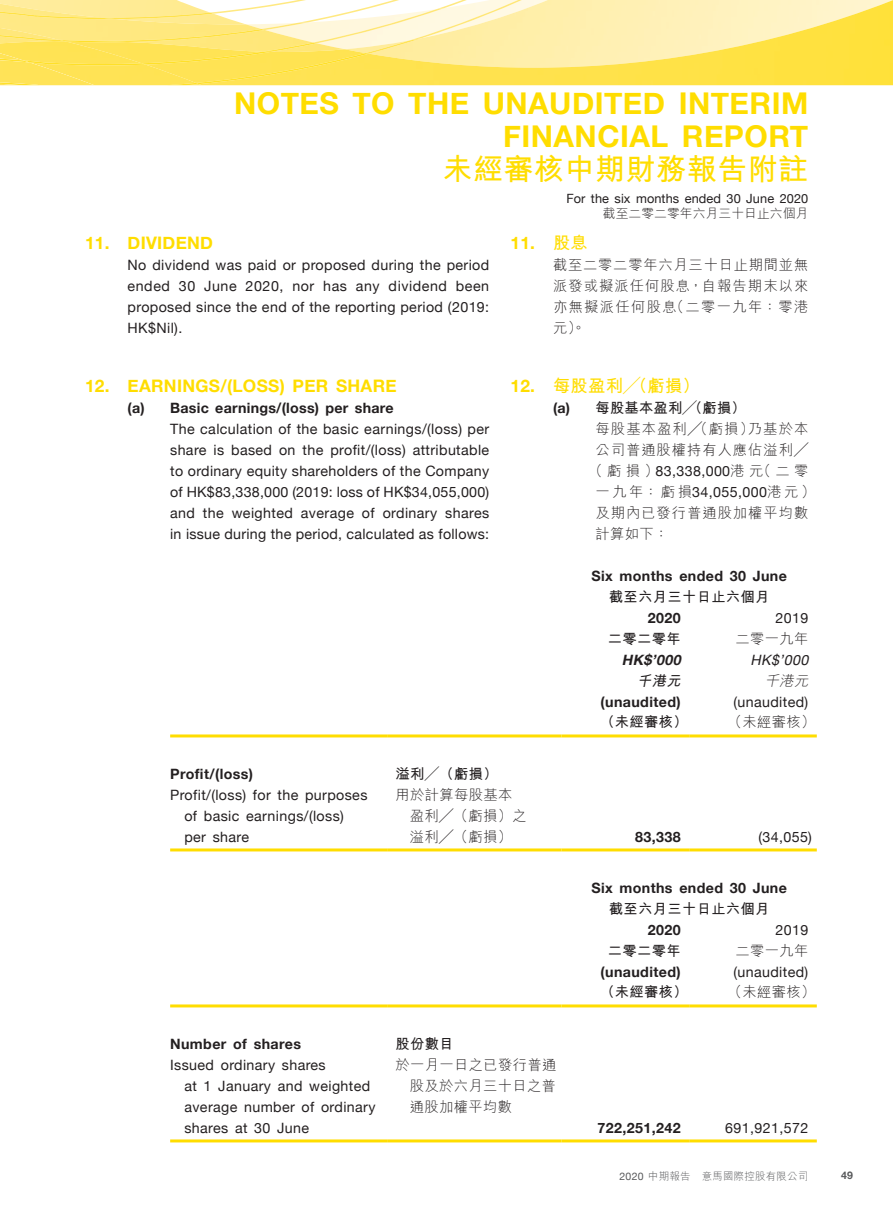
<style>
.page{position:relative;width:893px;height:1212px;background:#fff}
.page>*{position:absolute;margin:0;border:0;box-sizing:border-box;transform-origin:0 0}
.t1{font:700 30px/33px "Helvetica Neue";letter-spacing:.015em;color:#fd0;text-align:right}
.t2{font:30px "M Hei HK Bold E Ten B5 H";letter-spacing:.015em;color:#fd0}
.t3{font:700 17.25px "Helvetica Neue";letter-spacing:.015em;color:#fd0}
.t4{font:17.25px "M Hei HK Bold E Ten B5 H";letter-spacing:.015em;color:#fd0}
.t5{font:14.25px/21px "Helvetica Neue";letter-spacing:.025em;color:#231f20;text-align:justify}
.t6{font:14.25px/21px "M Hei HK Light E Ten B5 H";letter-spacing:.055em;color:#231f20;text-align:justify}
.t7{font:700 14.25px "Helvetica Neue";letter-spacing:.025em;color:#231f20}
.t8{font:14.25px "M Hei HK Bold E Ten B5 H";letter-spacing:.025em;color:#231f20}
.t9{font:14.25px/21px "M Hei HK Light E Ten B5 H";letter-spacing:.025em;color:#231f20}
.t10{font:italic 700 14.25px "Helvetica Neue";color:#231f20}
.t11{font:italic 14.25px "Helvetica Neue";color:#231f20}
.t12{font:italic 14.25px "M Hei HK Bold E Ten B5 H";color:#231f20}
.t13{font:italic 14.25px "M Hei HK Light E Ten B5 H";color:#231f20}
.t14{font:12.75px "Helvetica Neue";letter-spacing:.005em;color:#231f20}
.t15{font:12.75px "M Hei HK Light E Ten B5 H";letter-spacing:.005em;color:#231f20}
.t16{font:10.5px "M Hei HK Light E Ten B5 H";letter-spacing:.015em;color:#58595b}
.t17{font:700 10.5px "Helvetica Neue";color:#58595b}
.s1{font-family:"M Hei HK Bold E Ten B5 H";font-weight:400}
.s2{font-family:"Helvetica Neue";font-weight:700}
.s3{font-family:"M Hei HK Light E Ten B5 H"}
.s4{font-family:"Helvetica Neue"}
</style>
<div class="page">
<svg style="left:0;top:0;width:892px;height:85px;background:#ffea87"></svg>
<hr style="left:170px;top:734px;width:217px;height:3px;background:#fd0">
<hr style="left:387px;top:734px;width:174px;height:3px;background:#fd0">
<hr style="left:561px;top:734px;width:128px;height:3px;background:#fd0">
<hr style="left:689px;top:734px;width:127px;height:3px;background:#fd0">
<hr style="left:170px;top:848px;width:217px;height:3px;background:#fd0">
<hr style="left:387px;top:848px;width:174px;height:3px;background:#fd0">
<hr style="left:561px;top:848px;width:128px;height:3px;background:#fd0">
<hr style="left:689px;top:848px;width:127px;height:3px;background:#fd0">
<hr style="left:170px;top:1004px;width:217px;height:3px;background:#fd0">
<hr style="left:387px;top:1004px;width:174px;height:3px;background:#fd0">
<hr style="left:561px;top:1004px;width:128px;height:3px;background:#fd0">
<hr style="left:689px;top:1004px;width:127px;height:3px;background:#fd0">
<hr style="left:170px;top:1139px;width:217px;height:3px;background:#fd0">
<hr style="left:387px;top:1139px;width:174px;height:3px;background:#fd0">
<hr style="left:561px;top:1139px;width:128px;height:3px;background:#fd0">
<hr style="left:689px;top:1139px;width:127px;height:3px;background:#fd0">
<h1 class="t1" style="left:234px;top:86px;width:575px">NOTES TO THE UNAUDITED INTERIM<br>FINANCIAL REPORT</h1>
<h1 class="t2" style="left:442px;top:157px;width:367px">未經審核中期財務報告附註</h1>
<p class="t3" style="left:85px;top:233px;width:129px">11. DIVIDEND</p>
<p class="t5" style="left:128px;top:255px;width:363px">No dividend was paid or proposed during the period ended 30 June 2020, nor has any dividend been proposed since the end of the reporting period (2019:<br>HK$Nil).</p>
<p class="t3" style="left:85px;top:376px;width:313px">12. EARNINGS/(LOSS) PER SHARE</p>
<p class="t7" style="left:128px;top:400px;width:267px">(a) Basic earnings/(loss) per share</p>
<p class="t5" style="left:170px;top:419px;width:320px">The calculation of the basic earnings/(loss) per share is based on the profit/(loss) attributable to ordinary equity shareholders of the Company of HK$83,338,000 (2019: loss of HK$34,055,000) and the weighted average of ordinary shares in issue during the period, calculated as follows:</p>
<p class="t14" style="left:566px;top:191px;width:243px">For the six months ended 30 June 2020</p>
<p class="t15" style="left:603px;top:209px;width:207px">截至二零二零年六月三十日止六個月</p>
<p class="t3" style="left:510px;top:233px;width:79px">11. <span class="s1">股息</span></p>
<p class="t6" style="left:553px;top:257px;width:257px">截至二零二零年六月三十日止期間並無派發或擬派任何股息，自報告期末以來亦無擬派任何股息（二零一九年：零港元）。</p>
<p class="t4" style="left:510px;top:380px;width:191px"><span class="s2">12.</span> 每股盈利╱（虧損）</p>
<p class="t8" style="left:553px;top:403px;width:194px"><span class="s2">(a)</span> 每股基本盈利╱（虧損）</p>
<p class="t6" style="left:595px;top:421px;width:214px">每股基本盈利╱（虧損）乃基於本公司普通股權持有人應佔溢利╱</p>
<p class="t5" style="left:588px;top:461px;width:228px;text-align:center"><span class="s3">（虧損）</span>83,338,000<span class="s3">港元（二零一九年：虧損</span>34,055,000<span class="s3">港元）</span></p>
<p class="t6" style="left:595px;top:505px;width:214px">及期內已發行普通股加權平均數計算如下：</p>
<p class="t7" style="left:591px;top:568px;width:197px">Six months ended 30 June</p>
<p class="t8" style="left:609px;top:592px;width:162px">截至六月三十日止六個月</p>
<p class="t7" style="left:647px;top:610px;width:34px">2020</p>
<p class="t5" style="left:775px;top:608px;width:34px">2019</p>
<p class="t8" style="left:608px;top:634px;width:74px">二零二零年</p>
<p class="t6" style="left:735px;top:631px;width:74px">二零一九年</p>
<p class="t10" style="left:622px;top:652px;width:64px">HK$’000</p>
<p class="t11" style="left:750px;top:652px;width:62px">HK$’000</p>
<p class="t12" style="left:637px;top:676px;width:48px">千港元</p>
<p class="t13" style="left:764px;top:676px;width:47px">千港元</p>
<p class="t7" style="left:600px;top:694px;width:82px">(unaudited)</p>
<p class="t5" style="left:733px;top:692px;width:76px">(unaudited)</p>
<p class="t8" style="left:600px;top:716px;width:89px">（未經審核）</p>
<p class="t6" style="left:728px;top:713px;width:89px">（未經審核）</p>
<p class="t7" style="left:170px;top:766px;width:84px">Profit/(loss)</p>
<p class="t8" style="left:395px;top:769px;width:104px">溢利╱（虧損）</p>
<p class="t5" style="left:184px;top:785px;width:184px;text-align:left;text-indent:-14px">Profit/(loss) for the purposes of basic earnings/(loss) per share</p>
<p class="t9" style="left:410px;top:787px;width:118px;text-indent:-14px">用於計算每股基本盈利╱（虧損）之溢利╱（虧損）</p>
<p class="t7" style="left:170px;top:1036px;width:132px">Number of shares</p>
<p class="t8" style="left:395px;top:1039px;width:60px">股份數目</p>
<p class="t5" style="left:184px;top:1055px;width:192px;text-align:left;text-indent:-14px">Issued ordinary shares<br>at 1 January and weighted average number of ordinary shares at 30 June</p>
<p class="t6" style="left:410px;top:1057px;width:148px;text-indent:-14px">於一月一日之已發行普通股及於六月三十日之普通股加權平均數</p>
<p class="t7" style="left:635px;top:829px;width:47px">83,338</p>
<p class="t5" style="left:758px;top:827px;width:55px">(34,055)</p>
<p class="t7" style="left:591px;top:880px;width:197px">Six months ended 30 June</p>
<p class="t8" style="left:609px;top:904px;width:162px">截至六月三十日止六個月</p>
<p class="t7" style="left:647px;top:922px;width:34px">2020</p>
<p class="t5" style="left:775px;top:920px;width:34px">2019</p>
<p class="t8" style="left:608px;top:946px;width:74px">二零二零年</p>
<p class="t6" style="left:735px;top:943px;width:74px">二零一九年</p>
<p class="t7" style="left:600px;top:964px;width:82px">(unaudited)</p>
<p class="t5" style="left:733px;top:962px;width:76px">(unaudited)</p>
<p class="t8" style="left:600px;top:986px;width:89px">（未經審核）</p>
<p class="t6" style="left:728px;top:983px;width:89px">（未經審核）</p>
<p class="t7" style="left:597px;top:1120px;width:85px">722,251,242</p>
<p class="t5" style="left:725px;top:1118px;width:85px">691,921,572</p>
<p class="t16" style="left:619px;top:1172px;width:190px"><span class="s4">2020</span> 中期報告 意馬國際控股有限公司</p>
<p class="t17" style="left:841px;top:1169px;width:13px">49</p>
</div>
